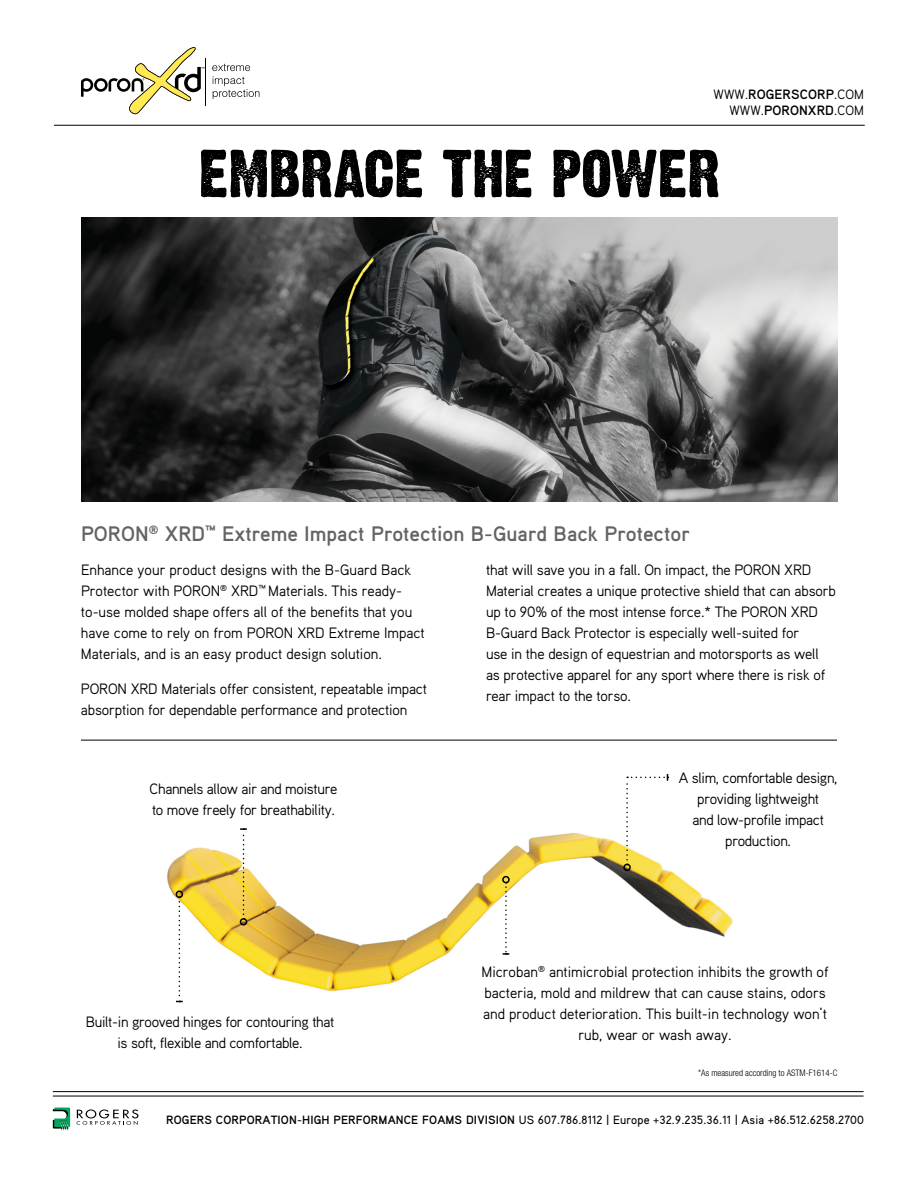
<style>
.page{position:relative;width:918px;height:1188px;background:#fff}
.page>*{position:absolute;margin:0;border:0;box-sizing:border-box;transform-origin:0 0}
.t1{font:59.7px "Dirty Headline";color:#000}
.t2{font:700 21px "Aaux";color:#636466}
.t3{font:15px/21px "Aaux";letter-spacing:-.01em;color:#000}
.t4{font:700 13.5px/16.2px "Aaux";letter-spacing:.005em;color:#000;text-align:right}
.t5{font:500 12px "Aaux";letter-spacing:.01em;color:#000}
.t6{font:300 condensed 9px "Helvetica Neue LT Std";color:#000}
.s1{font-weight:400}
.s2{font-weight:700}
</style>
<div class="page">
<hr style="left:206px;top:58px;width:1px;height:48px;background:#000">
<svg style="left:212px;top:64px;width:47px;height:35px"></svg>
<svg style="left:81px;top:47px;width:124px;height:67px"></svg>
<hr style="left:54px;top:125px;width:811px;height:1px;background:#000">
<hr style="left:53px;top:1096px;width:811px;height:1px;background:#000">
<hr style="left:53px;top:1091px;width:811px;height:1px;background:#000">
<svg style="left:53px;top:1108px;width:17px;height:23px"></svg>
<svg style="left:77px;top:1109px;width:61px;height:16px"></svg>
<img style="left:82px;top:217px;width:756px;height:284px">
<img style="left:167px;top:774px;width:566px;height:229px">
<div style="left:240px;top:918px;width:7px;height:8px;border:2px solid #000;border-radius:50%"></div>
<svg style="left:240px;top:828px;width:7px;height:92px"></svg>
<div style="left:176px;top:891px;width:7px;height:7px;border:2px solid #000;border-radius:50%"></div>
<svg style="left:176px;top:897px;width:7px;height:105px"></svg>
<div style="left:502px;top:876px;width:8px;height:7px;border:2px solid #000;border-radius:50%"></div>
<svg style="left:503px;top:882px;width:6px;height:73px"></svg>
<div style="left:623px;top:864px;width:8px;height:7px;border:2px solid #000;border-radius:50%"></div>
<svg style="left:626px;top:774px;width:42px;height:91px"></svg>
<hr style="left:81px;top:740px;width:756px;height:1px;background:#000">
<p class="t4" style="left:714px;top:86px;width:152px"><span class="s1">WWW.</span>ROGERSCORP<span class="s1">.COM<br>WWW.</span>PORONXRD<span class="s1">.COM</span></p>
<h1 class="t1" style="left:199px;top:134px;width:523px">EMBRACE THE POWER</h1>
<h2 class="t2" style="left:81px;top:521px;width:610px">PORON<sup>®</sup> XRD<sup>™</sup> Extreme Impact Protection B-Guard Back Protector</h2>
<p class="t3" style="left:81px;top:559px;width:345px">Enhance your product designs with the B-Guard Back Protector with PORON<sup>®</sup> XRD<sup>™</sup> Materials. This ready&shy;to-use molded shape offers all of the benefits that you have come to rely on from PORON XRD Extreme Impact Materials, and is an easy product design solution.</p>
<p class="t3" style="left:81px;top:678px;width:348px">PORON XRD Materials offer consistent, repeatable impact absorption for dependable performance and protection</p>
<p class="t3" style="left:486px;top:559px;width:351px">that will save you in a fall. On impact, the PORON XRD Material creates a unique protective shield that can absorb up to 90% of the most intense force.* The PORON XRD B-Guard Back Protector is especially well-suited for<br>use in the design of equestrian and motorsports as well as protective apparel for any sport where there is risk of rear impact to the torso.</p>
<p class="t3" style="left:150px;top:778px;width:189px">Channels allow air and moisture to move freely for breathability.</p>
<p class="t3" style="left:679px;top:767px;width:160px;text-align:center">A slim, comfortable design, providing lightweight<br>and low-profile impact production.</p>
<p class="t3" style="left:86px;top:1011px;width:250px;text-align:center">Built-in grooved hinges for contouring that is soft, flexible and comfortable.</p>
<p class="t3" style="left:481px;top:960px;width:349px;text-align:center">Microban<sup>®</sup> antimicrobial protection inhibits the growth of bacteria, mold and mildrew that can cause stains, odors and product deterioration. This built-in technology won’t rub, wear or wash away.</p>
<p class="t6" style="left:698px;top:1068px;width:141px">*As measured according to ASTM-F1614-C</p>
<p class="t5" style="left:166px;top:1112px;width:699px"><span class="s2">ROGERS CORPORATION-HIGH PERFORMANCE FOAMS DIVISION</span> US 607.786.8112 | Europe +32.9.235.36.11 | Asia +86.512.6258.2700</p>
</div>
